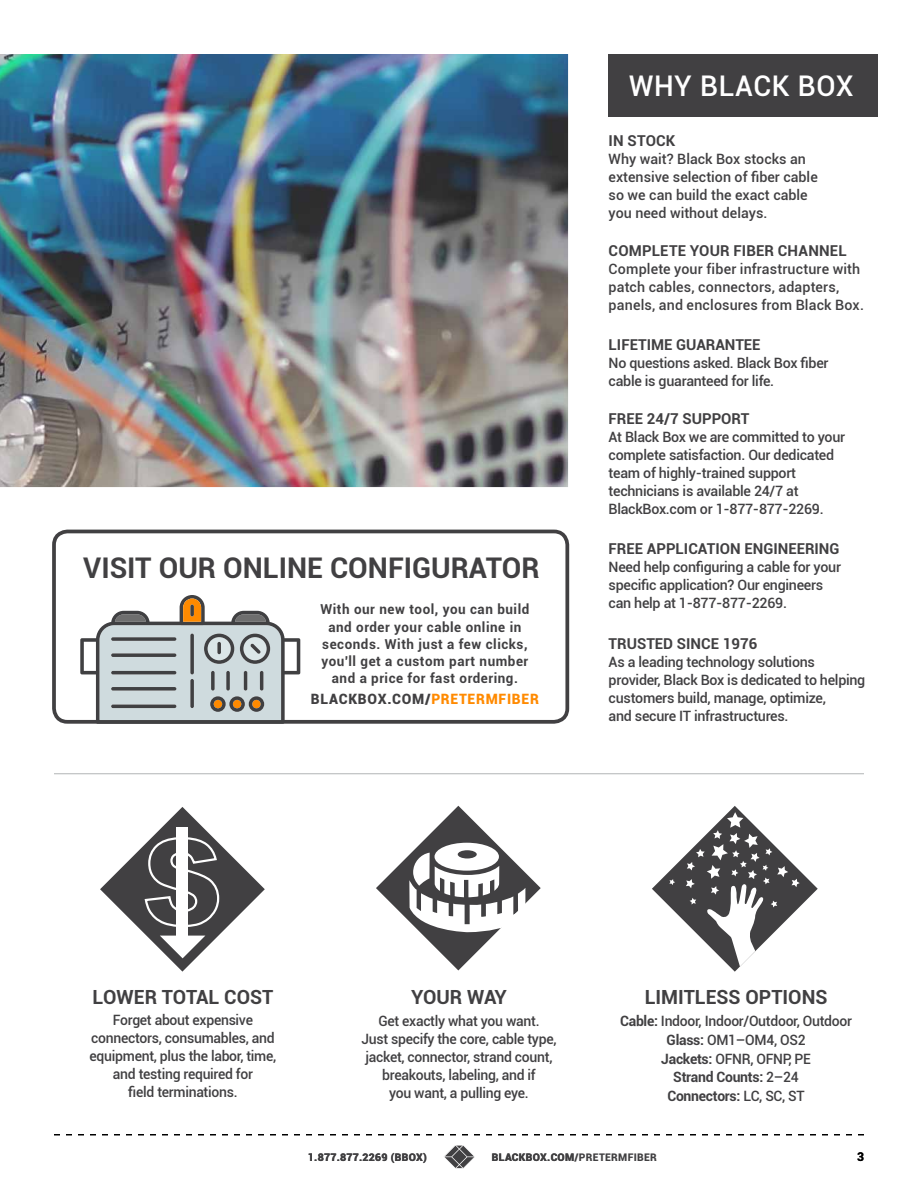
<style>
.page{position:relative;width:918px;height:1188px;background:#fff}
.page>*{position:absolute;margin:0;border:0;box-sizing:border-box;transform-origin:0 0}
.t1{font:700 28.5px "Roboto";color:#414042}
.t2{font:500 28.5px "Roboto";letter-spacing:.025em;color:#fff}
.t3{font:700 19.5px "Roboto";color:#414042}
.t4{font:700 15px "Roboto";color:#414042}
.t5{font:500 14.25px/18px "Roboto";letter-spacing:-.02em;color:#414042}
.t6{font:500 14.25px/18px "Roboto";color:#414042}
.t7{font:500 14.25px/18px "Roboto";letter-spacing:.01em;color:#414042}
.t8{font:900 14.25px "Roboto";letter-spacing:.05em;color:#414042}
.t9{font:700 13.65px/17.2px "Roboto";letter-spacing:.04em;color:#414042;text-align:center}
.t10{font:700 13.35px "Roboto";letter-spacing:.05em;color:#414042}
.t11{font:700 12px "Roboto";color:#000}
.t12{font:900 10.5px "Roboto";letter-spacing:.025em;color:#414042}
.s1{color:#ff8a00}
.s2{font-weight:700}
</style>
<div class="page">
<div style="left:608px;top:54px;width:270px;height:62px;background:#414042"></div>
<div style="left:52px;top:530px;width:517px;height:194px;border:4px solid #414042;border-radius:14px"></div>
<img style="left:0;top:54px;width:568px;height:433px">
<svg style="left:54px;top:1134px;width:810px;height:2px"></svg>
<svg style="left:444px;top:1145px;width:31px;height:24px"></svg>
<svg style="left:376px;top:806px;width:165px;height:164px"></svg>
<svg style="left:652px;top:806px;width:166px;height:166px"></svg>
<svg style="left:100px;top:807px;width:165px;height:165px"></svg>
<hr style="left:54px;top:773px;width:810px;height:1px;background:#b1b4b6">
<svg style="left:80px;top:595px;width:220px;height:129px"></svg>
<h1 class="t1" style="left:83px;top:548px;width:458px">VISIT OUR ONLINE CONFIGURATOR</h1>
<p class="t9" style="left:320px;top:600px;width:210px">With our new tool, you can build and order your cable online in seconds. With just a few clicks, you'll get a custom part number and a price for fast ordering.</p>
<p class="t8" style="left:311px;top:688px;width:229px">BLACKBOX.COM/<span class="s1">PRETERMFIBER</span></p>
<h1 class="t2" style="left:629px;top:66px;width:226px">WHY BLACK BOX</h1>
<p class="t4" style="left:609px;top:130px;width:68px">IN STOCK</p>
<p class="t6" style="left:609px;top:150px;width:211px">Why wait? Black Box stocks an extensive selection of fiber cable so we can build the exact cable you need without delays.</p>
<p class="t4" style="left:609px;top:240px;width:240px">COMPLETE YOUR FIBER CHANNEL</p>
<p class="t7" style="left:609px;top:259px;width:257px">Complete your fiber infrastructure with patch cables, connectors, adapters, panels, and enclosures from Black Box.</p>
<p class="t4" style="left:609px;top:334px;width:153px">LIFETIME GUARANTEE</p>
<p class="t5" style="left:609px;top:354px;width:221px">No questions asked. Black Box fiber cable is guaranteed for life.</p>
<p class="t4" style="left:609px;top:408px;width:142px">FREE 24/7 SUPPORT</p>
<p class="t5" style="left:609px;top:427px;width:238px">At Black Box we are committed to your complete satisfaction. Our dedicated team of highly-trained support technicians is available 24/7 at BlackBox.com or 1-877-877-2269.</p>
<p class="t4" style="left:609px;top:538px;width:232px">FREE APPLICATION ENGINEERING</p>
<p class="t5" style="left:609px;top:558px;width:234px">Need help configuring a cable for your specific application? Our engineers can help at 1-877-877-2269.</p>
<p class="t4" style="left:609px;top:633px;width:150px">TRUSTED SINCE 1976</p>
<p class="t5" style="left:609px;top:652px;width:258px">As a leading technology solutions provider, Black Box is dedicated to helping customers build, manage, optimize,<br>and secure IT infrastructures.</p>
<p class="t10" style="left:712px;top:506px;width:122px">WALLPLATES AND</p>
<p class="t10" style="left:63px;top:985px;width:162px">PROVEN PERFORMANCE</p>
<p class="t10" style="left:426px;top:983px;width:68px">CUSTOMS</p>
<p class="t10" style="left:708px;top:983px;width:137px">LIMITLESS OPTIONS</p>
<p class="t10" style="left:668px;top:984px;width:137px">LIMITLESS OPTIONS</p>
<h2 class="t3" style="left:93px;top:983px;width:182px">LOWER TOTAL COST</h2>
<p class="t5" style="left:90px;top:1011px;width:188px;text-align:center">Forget about expensive connectors, consumables, and equipment, plus the labor, time, and testing required for<br>field terminations.</p>
<h2 class="t3" style="left:645px;top:984px;width:184px">LIMITLESS OPTIONS</h2>
<p class="t5" style="left:620px;top:1011px;width:233px;line-height:18.8px;text-align:center"><span class="s2">Cable:</span> Indoor, Indoor/Outdoor, Outdoor<br><span class="s2">Glass:</span> OM1–OM4, OS2<br><span class="s2">Jackets:</span> OFNR, OFNP, PE<br><span class="s2">Strand Counts:</span> 2–24<br><span class="s2">Connectors:</span> LC, SC, ST</p>
<p class="t10" style="left:94px;top:986px;width:179px">LOW COST OF OWNERSHIP</p>
<h2 class="t3" style="left:411px;top:984px;width:97px">YOUR WAY</h2>
<p class="t5" style="left:361px;top:1011px;width:197px;text-align:center">Get exactly what you want.<br>Just specify the core, cable type, jacket, connector, strand count, breakouts, labeling, and if<br>you want, a pulling eye.</p>
<p class="t12" style="left:308px;top:1150px;width:120px">1.877.877.2269 (BBOX)</p>
<p class="t12" style="left:492px;top:1150px;width:167px">BLACKBOX.COM/PRETERMFIBER</p>
<p class="t11" style="left:857px;top:1149px;width:8px">3</p>
</div>
